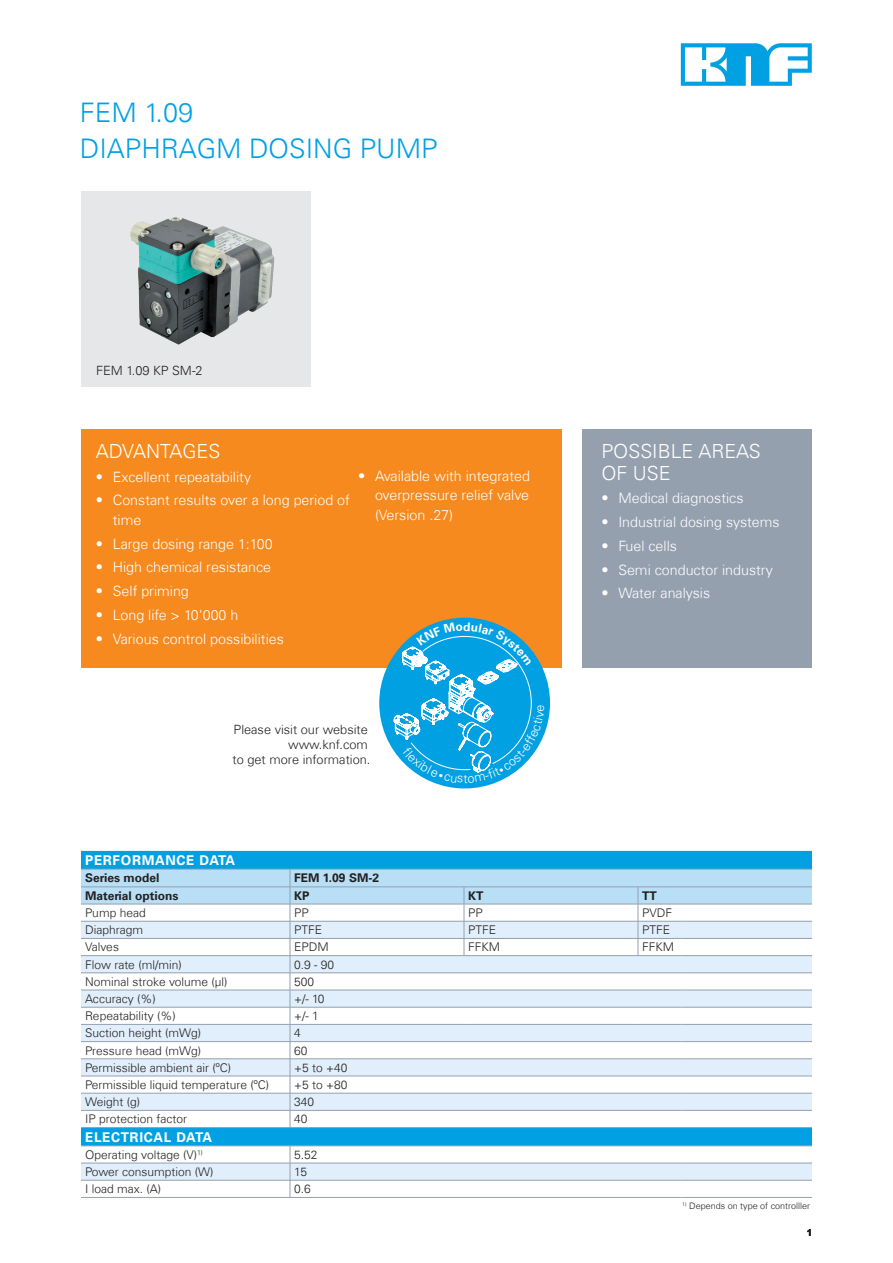
<style>
.page{position:relative;width:893px;height:1263px;background:#fff}
.page>*{position:absolute;margin:0;border:0;box-sizing:border-box;transform-origin:0 0}
.KNF_HEADLINE_blue{font:300 27px "Univers Com 45";color:#00a0e3}
.Headline{font:300 27px "Univers Com 45";color:#00a0e3}
.Subline{font:300 19.5px "Univers Com 45";color:#fff}
.t1{font:300 14.25px/19.5px "Univers Com 45";color:#fff}
.Titel_Headline_Tabel{font:700 13.5px "Univers Com 65";letter-spacing:.05em;color:#fff}
.Bildbezeichnung{font:300 12.75px/15px "Univers Com 45";color:#231f20;text-align:right}
.t2{font:300 12.75px "Univers LT Std";color:#fff}
.Titel_Fließtext_Tabe{font:300 12px "Univers Com 45";color:#231f20}
.Titel_Kopfzeile_Tabe{font:300 12px "Univers Com 45";color:#231f20}
.Titel_Kopfzeile_Tabe-2{font:700 12px "Univers Com 65";color:#231f20}
.t3{font:700 9.75px "Arial";color:#231f20}
.Titel_Fließtext_Tabe-2{font:300 9px "Univers Com 45";color:#231f20}
</style>
<div class="page">
<div style="left:81px;top:191px;width:229px;height:196px;background:#e5e7e8"></div>
<img style="left:130px;top:217px;width:145px;height:128px">
<div style="left:81px;top:429px;width:480px;height:239px;background:#f68a1e"></div>
<svg style="left:681px;top:43px;width:131px;height:43px"></svg>
<div style="left:583px;top:429px;width:229px;height:239px;background:#95a0af"></div>
<div style="left:379px;top:618px;width:171px;height:170px;background:#00a0e3;border-radius:50%"></div>
<div style="left:81px;top:851px;width:731px;height:18px;background:#00a0e3"></div>
<svg style="left:81px;top:1128px;width:731px;height:52px"></svg>
<hr style="left:81px;top:1163px;width:209px;height:1px;background:#95a0af">
<hr style="left:81px;top:1180px;width:209px;height:1px;background:#95a0af">
<hr style="left:81px;top:1145px;width:209px;height:1px;background:#95a0af">
<hr style="left:81px;top:1127px;width:209px;height:1px;background:#95a0af">
<hr style="left:81px;top:1197px;width:209px;height:1px;background:#95a0af">
<hr style="left:290px;top:1127px;width:174px;height:1px;background:#95a0af">
<hr style="left:464px;top:1127px;width:174px;height:1px;background:#95a0af">
<hr style="left:638px;top:1127px;width:43px;height:1px;background:#95a0af">
<hr style="left:681px;top:1127px;width:131px;height:1px;background:#95a0af">
<svg style="left:81px;top:869px;width:731px;height:258px"></svg>
<hr style="left:464px;top:990px;width:174px;height:1px;background:#95a0af">
<hr style="left:638px;top:990px;width:43px;height:1px;background:#95a0af">
<hr style="left:290px;top:1110px;width:174px;height:1px;background:#95a0af">
<hr style="left:464px;top:1110px;width:174px;height:1px;background:#95a0af">
<hr style="left:638px;top:1110px;width:43px;height:1px;background:#95a0af">
<hr style="left:681px;top:1110px;width:131px;height:1px;background:#95a0af">
<hr style="left:290px;top:1145px;width:174px;height:1px;background:#95a0af">
<hr style="left:464px;top:1145px;width:174px;height:1px;background:#95a0af">
<hr style="left:638px;top:1145px;width:43px;height:1px;background:#95a0af">
<hr style="left:681px;top:1145px;width:131px;height:1px;background:#95a0af">
<hr style="left:290px;top:1163px;width:174px;height:1px;background:#95a0af">
<hr style="left:464px;top:1163px;width:174px;height:1px;background:#95a0af">
<hr style="left:638px;top:1163px;width:43px;height:1px;background:#95a0af">
<hr style="left:681px;top:1163px;width:131px;height:1px;background:#95a0af">
<hr style="left:290px;top:1180px;width:174px;height:1px;background:#95a0af">
<svg style="left:290px;top:1146px;width:1px;height:51px"></svg>
<hr style="left:464px;top:1180px;width:174px;height:1px;background:#95a0af">
<hr style="left:638px;top:1180px;width:43px;height:1px;background:#95a0af">
<hr style="left:681px;top:1180px;width:131px;height:1px;background:#95a0af">
<hr style="left:290px;top:1197px;width:174px;height:1px;background:#95a0af">
<hr style="left:464px;top:1197px;width:174px;height:1px;background:#95a0af">
<hr style="left:638px;top:1197px;width:43px;height:1px;background:#95a0af">
<hr style="left:681px;top:1197px;width:131px;height:1px;background:#95a0af">
<svg style="left:382px;top:622px;width:163px;height:161px"></svg>
<p class="Headline" style="left:80px;top:96px;width:115px">FEM 1.09</p>
<p class="KNF_HEADLINE_blue" style="left:80px;top:132px;width:359px">DIAPHRAGM DOSING PUMP</p>
<p class="Bildbezeichnung" style="left:96px;top:363px;width:108px">FEM 1.09 KP SM-2</p>
<p class="Subline" style="left:96px;top:439px;width:126px">ADVANTAGES</p>
<p class="t1" style="left:96px;top:467px;width:157px">• Excellent repeatability</p>
<p class="t1" style="left:113px;top:491px;width:239px;text-indent:-17px">• Constant results over a long period of time</p>
<p class="t1" style="left:96px;top:534px;width:178px">• Large dosing range 1:100</p>
<p class="t1" style="left:96px;top:558px;width:177px">• High chemical resistance</p>
<p class="t1" style="left:96px;top:581px;width:95px">• Self priming</p>
<p class="t1" style="left:96px;top:605px;width:144px">• Long life &gt; 10'000 h</p>
<p class="t1" style="left:96px;top:629px;width:190px">• Various control possibilities</p>
<p class="t1" style="left:375px;top:466px;width:156px;text-align:justify;text-indent:-17px">• Available with integrated overpressure relief valve (Version .27)</p>
<p class="Bildbezeichnung" style="left:233px;top:722px;width:139px">Please visit our website www.knf.com<br>to get more information.</p>
<p class="t2" style="left:463px;top:770px;width:6px">t</p>
<p class="Subline" style="left:601px;top:439px;width:161px">POSSIBLE AREAS</p>
<p class="Subline" style="left:601px;top:461px;width:71px">OF USE</p>
<p class="t1" style="left:601px;top:489px;width:144px">• Medical diagnostics</p>
<p class="t1" style="left:601px;top:512px;width:180px">• Industrial dosing systems</p>
<p class="t1" style="left:601px;top:536px;width:77px">• Fuel cells</p>
<p class="t1" style="left:601px;top:560px;width:173px">• Semi conductor industry</p>
<p class="t1" style="left:601px;top:584px;width:110px">• Water analysis</p>
<p class="Titel_Headline_Tabel" style="left:85px;top:852px;width:151px">PERFORMANCE DATA</p>
<p class="Titel_Kopfzeile_Tabe-2" style="left:85px;top:871px;width:76px">Series model</p>
<p class="Titel_Kopfzeile_Tabe-2" style="left:294px;top:871px;width:86px">FEM 1.09 SM-2</p>
<p class="Titel_Kopfzeile_Tabe-2" style="left:85px;top:888px;width:95px">Material options</p>
<p class="Titel_Kopfzeile_Tabe-2" style="left:294px;top:888px;width:17px">KP</p>
<p class="Titel_Kopfzeile_Tabe-2" style="left:468px;top:888px;width:17px">KT</p>
<p class="Titel_Kopfzeile_Tabe-2" style="left:642px;top:888px;width:16px">TT</p>
<p class="Titel_Fließtext_Tabe" style="left:85px;top:905px;width:62px">Pump head</p>
<p class="Titel_Kopfzeile_Tabe" style="left:294px;top:905px;width:16px">PP</p>
<p class="Titel_Kopfzeile_Tabe" style="left:468px;top:905px;width:16px">PP</p>
<p class="Titel_Kopfzeile_Tabe" style="left:642px;top:905px;width:31px">PVDF</p>
<p class="Titel_Fließtext_Tabe" style="left:85px;top:923px;width:60px">Diaphragm</p>
<p class="Titel_Kopfzeile_Tabe" style="left:294px;top:923px;width:30px">PTFE</p>
<p class="Titel_Kopfzeile_Tabe" style="left:468px;top:923px;width:30px">PTFE</p>
<p class="Titel_Kopfzeile_Tabe" style="left:642px;top:923px;width:30px">PTFE</p>
<p class="Titel_Fließtext_Tabe" style="left:85px;top:940px;width:35px">Valves</p>
<p class="Titel_Kopfzeile_Tabe" style="left:294px;top:940px;width:36px">EPDM</p>
<p class="Titel_Kopfzeile_Tabe" style="left:468px;top:940px;width:34px">FFKM</p>
<p class="Titel_Kopfzeile_Tabe" style="left:642px;top:940px;width:34px">FFKM</p>
<p class="Titel_Fließtext_Tabe" style="left:85px;top:957px;width:98px">Flow rate (ml/min)</p>
<p class="Titel_Kopfzeile_Tabe" style="left:294px;top:957px;width:42px">0.9 - 90</p>
<p class="Titel_Fließtext_Tabe" style="left:85px;top:974px;width:144px">Nominal stroke volume (μl)</p>
<p class="Titel_Kopfzeile_Tabe" style="left:294px;top:974px;width:22px">500</p>
<p class="Titel_Fließtext_Tabe" style="left:85px;top:991px;width:72px">Accuracy (%)</p>
<p class="Titel_Kopfzeile_Tabe" style="left:294px;top:991px;width:32px">+/- 10</p>
<p class="Titel_Fließtext_Tabe" style="left:85px;top:1009px;width:92px">Repeatability (%)</p>
<p class="Titel_Kopfzeile_Tabe" style="left:294px;top:1009px;width:26px">+/- 1</p>
<p class="Titel_Fließtext_Tabe" style="left:85px;top:1026px;width:118px">Suction height (mWg)</p>
<p class="Titel_Kopfzeile_Tabe" style="left:294px;top:1026px;width:8px">4</p>
<p class="Titel_Fließtext_Tabe" style="left:85px;top:1043px;width:117px">Pressure head (mWg)</p>
<p class="Titel_Kopfzeile_Tabe" style="left:294px;top:1043px;width:15px">60</p>
<p class="Titel_Fließtext_Tabe" style="left:85px;top:1060px;width:148px">Permissible ambient air (ºC)</p>
<p class="Titel_Fließtext_Tabe" style="left:294px;top:1060px;width:55px">+5 to +40</p>
<p class="Titel_Fließtext_Tabe" style="left:85px;top:1077px;width:185px">Permissible liquid temperature (ºC)</p>
<p class="Titel_Fließtext_Tabe" style="left:294px;top:1077px;width:55px">+5 to +80</p>
<p class="Titel_Fließtext_Tabe" style="left:85px;top:1094px;width:56px">Weight (g)</p>
<p class="Titel_Fließtext_Tabe" style="left:294px;top:1094px;width:22px">340</p>
<p class="Titel_Fließtext_Tabe" style="left:85px;top:1112px;width:103px">IP protection factor</p>
<p class="Titel_Kopfzeile_Tabe" style="left:294px;top:1112px;width:15px">40</p>
<p class="Titel_Headline_Tabel" style="left:85px;top:1129px;width:128px">ELECTRICAL DATA</p>
<p class="Titel_Fließtext_Tabe" style="left:85px;top:1147px;width:119px">Operating voltage (V)<sup>1)</sup></p>
<p class="Titel_Kopfzeile_Tabe" style="left:294px;top:1147px;width:25px">5.52</p>
<p class="Titel_Fließtext_Tabe" style="left:85px;top:1164px;width:130px">Power consumption (W)</p>
<p class="Titel_Kopfzeile_Tabe" style="left:294px;top:1164px;width:14px">15</p>
<p class="Titel_Fließtext_Tabe" style="left:85px;top:1182px;width:78px">I load max. (A)</p>
<p class="Titel_Kopfzeile_Tabe" style="left:294px;top:1182px;width:18px">0.6</p>
<p class="Titel_Fließtext_Tabe-2" style="left:682px;top:1200px;width:129px"><sup>1)</sup> Depends on type of controlller</p>
<p class="t3" style="left:807px;top:1226px;width:7px">1</p>
</div>
